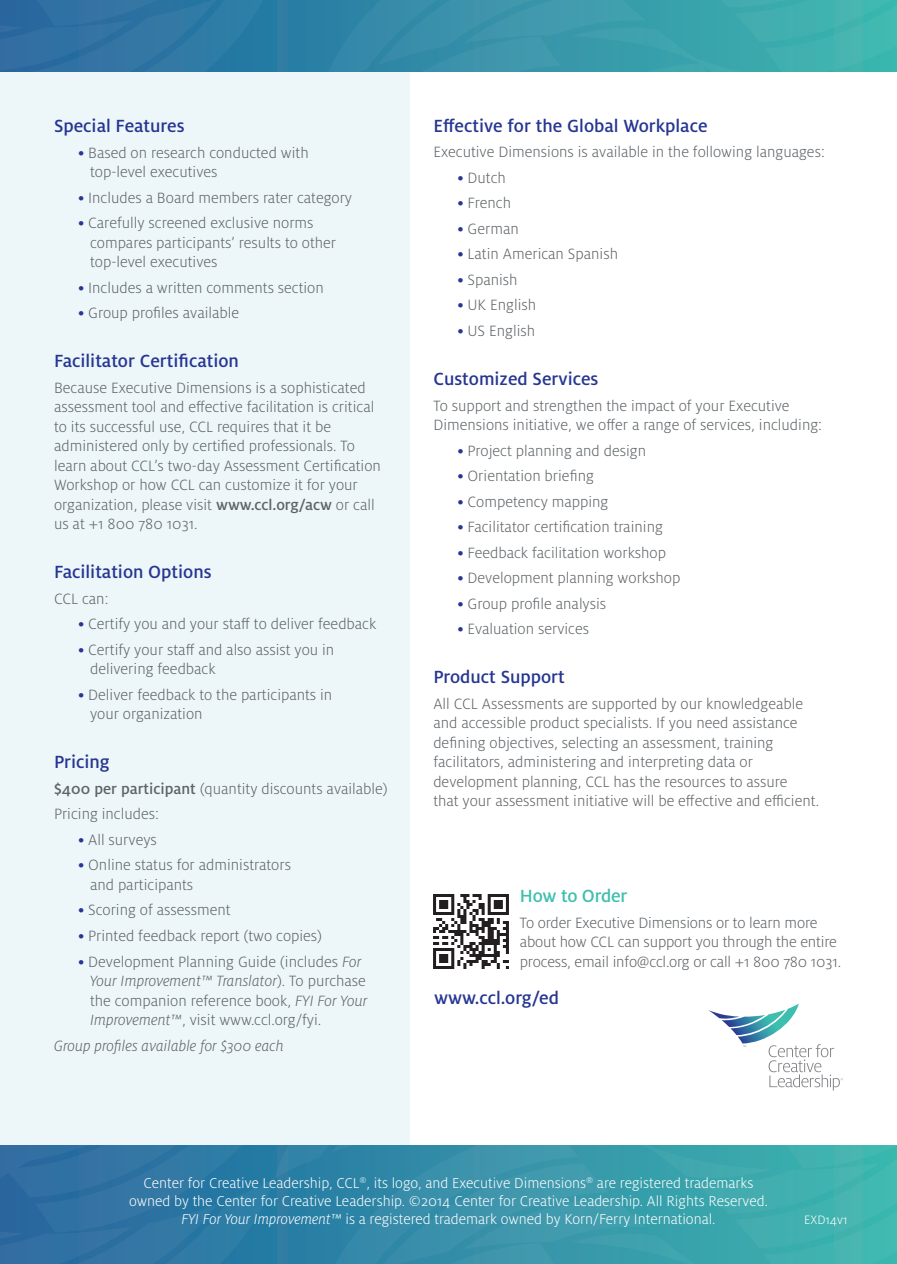
<style>
.page{position:relative;width:897px;height:1264px;background:#fff}
.page>*{position:absolute;margin:0;border:0;box-sizing:border-box;transform-origin:0 0}
.t1{font:500 19.5px "Milo Pro";color:#263692}
.t2{font:500 19.5px "Milo Pro";letter-spacing:-.01em;color:#3fbfae}
.t3{font:300 16.5px/19.5px "Milo Pro";color:#5e6367}
.t4{font:italic 300 16.5px "Milo Pro";color:#5e6367}
.t5{font:300 15.75px/18px "Milo Pro";color:#fff;text-align:center}
.t6{font:300 13.5px "Milo Pro";color:#fff}
.s1{font-family:"Milo Pro Text";font-weight:400;color:#263692}
.s2{font-weight:500}
.s3{font-style:italic}
</style>
<div class="page">
<div style="left:0;top:0;width:409px;height:1264px;background:#edf7f9"></div>
<svg style="left:0;top:0;width:292px;height:71px;background:#2d74a3"></svg>
<svg style="left:303px;top:0;width:593px;height:71px;background:#3a9cab"></svg>
<svg style="left:0;top:1145px;width:896px;height:119px;background:#358fa8"></svg>
<svg style="left:708px;top:1003px;width:134px;height:87px"></svg>
<img style="left:433px;top:894px;width:76px;height:75px">
<p class="t1" style="left:54px;top:115px;width:132px">Special Features</p>
<p class="t3" style="left:90px;top:143px;width:220px;text-indent:-12px"><span class="s1">•</span> Based on research conducted with top-level executives</p>
<p class="t3" style="left:78px;top:188px;width:275px"><span class="s1">•</span> Includes a Board members rater category</p>
<p class="t3" style="left:90px;top:213px;width:247px;text-indent:-12px"><span class="s1">•</span> Carefully screened exclusive norms compares participants’ results to other top-level executives</p>
<p class="t3" style="left:78px;top:278px;width:247px"><span class="s1">•</span> Includes a written comments section</p>
<p class="t3" style="left:78px;top:303px;width:163px"><span class="s1">•</span> Group profiles available</p>
<p class="t1" style="left:54px;top:350px;width:186px">Facilitator Certification</p>
<p class="t3" style="left:54px;top:378px;width:328px">Because Executive Dimensions is a sophisticated assessment tool and effective facilitation is critical to its successful use, CCL requires that it be administered only by certified professionals. To learn about CCL’s two-day Assessment Certification Workshop or how CCL can customize it for your organization, please visit <span class="s2">www.ccl.org/acw</span> or call us at +1 800 780 1031.</p>
<p class="t1" style="left:54px;top:561px;width:159px">Facilitation Options</p>
<p class="t3" style="left:54px;top:589px;width:56px">CCL can:</p>
<p class="t3" style="left:78px;top:614px;width:300px"><span class="s1">•</span> Certify you and your staff to deliver feedback</p>
<p class="t3" style="left:90px;top:640px;width:246px;text-indent:-12px"><span class="s1">•</span> Certify your staff and also assist you in delivering feedback</p>
<p class="t3" style="left:90px;top:685px;width:244px;text-indent:-12px"><span class="s1">•</span> Deliver feedback to the participants in your organization</p>
<p class="t1" style="left:54px;top:751px;width:57px">Pricing</p>
<p class="t3" style="left:54px;top:776px;width:335px;line-height:25.5px"><span class="s2">$400 per participant</span> (quantity discounts available)<br>Pricing includes:</p>
<p class="t3" style="left:78px;top:830px;width:80px"><span class="s1">•</span> All surveys</p>
<p class="t3" style="left:90px;top:855px;width:202px;text-indent:-12px"><span class="s1">•</span> Online status for administrators and participants</p>
<p class="t3" style="left:78px;top:900px;width:154px"><span class="s1">•</span> Scoring of assessment</p>
<p class="t3" style="left:78px;top:926px;width:245px"><span class="s1">•</span> Printed feedback report (two copies)</p>
<p class="t3" style="left:90px;top:951px;width:279px;text-indent:-12px"><span class="s1">•</span> Development Planning Guide (includes <span class="s3">For Your Improvement™ Translator</span>). To purchase the companion reference book, <span class="s3">FYI For Your Improvement™</span>, visit www.ccl.org/fyi.</p>
<p class="t4" style="left:54px;top:1036px;width:231px">Group profiles available for $300 each</p>
<p class="t1" style="left:433px;top:115px;width:276px">Effective for the Global Workplace</p>
<p class="t3" style="left:433px;top:143px;width:393px">Executive Dimensions is available in the following languages:</p>
<p class="t3" style="left:457px;top:168px;width:50px"><span class="s1">•</span> Dutch</p>
<p class="t3" style="left:457px;top:194px;width:55px"><span class="s1">•</span> French</p>
<p class="t3" style="left:457px;top:219px;width:63px"><span class="s1">•</span> German</p>
<p class="t3" style="left:457px;top:245px;width:162px"><span class="s1">•</span> Latin American Spanish</p>
<p class="t3" style="left:457px;top:270px;width:62px"><span class="s1">•</span> Spanish</p>
<p class="t3" style="left:457px;top:296px;width:80px"><span class="s1">•</span> UK English</p>
<p class="t3" style="left:457px;top:321px;width:79px"><span class="s1">•</span> US English</p>
<p class="t1" style="left:433px;top:368px;width:167px">Customized Services</p>
<p class="t3" style="left:433px;top:396px;width:390px">To support and strengthen the impact of your Executive<br>Dimensions initiative, we offer a range of services, including:</p>
<p class="t3" style="left:457px;top:441px;width:190px"><span class="s1">•</span> Project planning and design</p>
<p class="t3" style="left:457px;top:466px;width:138px"><span class="s1">•</span> Orientation briefing</p>
<p class="t3" style="left:457px;top:492px;width:152px"><span class="s1">•</span> Competency mapping</p>
<p class="t3" style="left:457px;top:517px;width:207px"><span class="s1">•</span> Facilitator certification training</p>
<p class="t3" style="left:457px;top:543px;width:210px"><span class="s1">•</span> Feedback facilitation workshop</p>
<p class="t3" style="left:457px;top:568px;width:224px"><span class="s1">•</span> Development planning workshop</p>
<p class="t3" style="left:457px;top:594px;width:150px"><span class="s1">•</span> Group profile analysis</p>
<p class="t3" style="left:457px;top:619px;width:133px"><span class="s1">•</span> Evaluation services</p>
<p class="t1" style="left:433px;top:666px;width:133px">Product Support</p>
<p class="t3" style="left:433px;top:694px;width:387px">All CCL Assessments are supported by our knowledgeable and accessible product specialists. If you need assistance defining objectives, selecting an assessment, training facilitators, administering and interpreting data or development planning, CCL has the resources to assure<br>that your assessment initiative will be effective and efficient.</p>
<p class="t2" style="left:519px;top:885px;width:109px">How to Order</p>
<p class="t3" style="left:519px;top:913px;width:323px">To order Executive Dimensions or to learn more about how CCL can support you through the entire process, email info@ccl.org or call +1 800 780 1031.</p>
<p class="t1" style="left:434px;top:987px;width:126px">www.ccl.org/ed</p>
<p class="t5" style="left:129px;top:1174px;width:640px">Center for Creative Leadership, CCL<sup>®</sup>, its logo, and Executive Dimensions<sup>®</sup> are registered trademarks owned by the Center for Creative Leadership. ©2014 Center for Creative Leadership. All Rights Reserved.<br><span class="s3">FYI For Your Improvement™</span> is a registered trademark owned by Korn/Ferry International.</p>
<p class="t6" style="left:804px;top:1212px;width:45px">EXD14v1</p>
</div>
